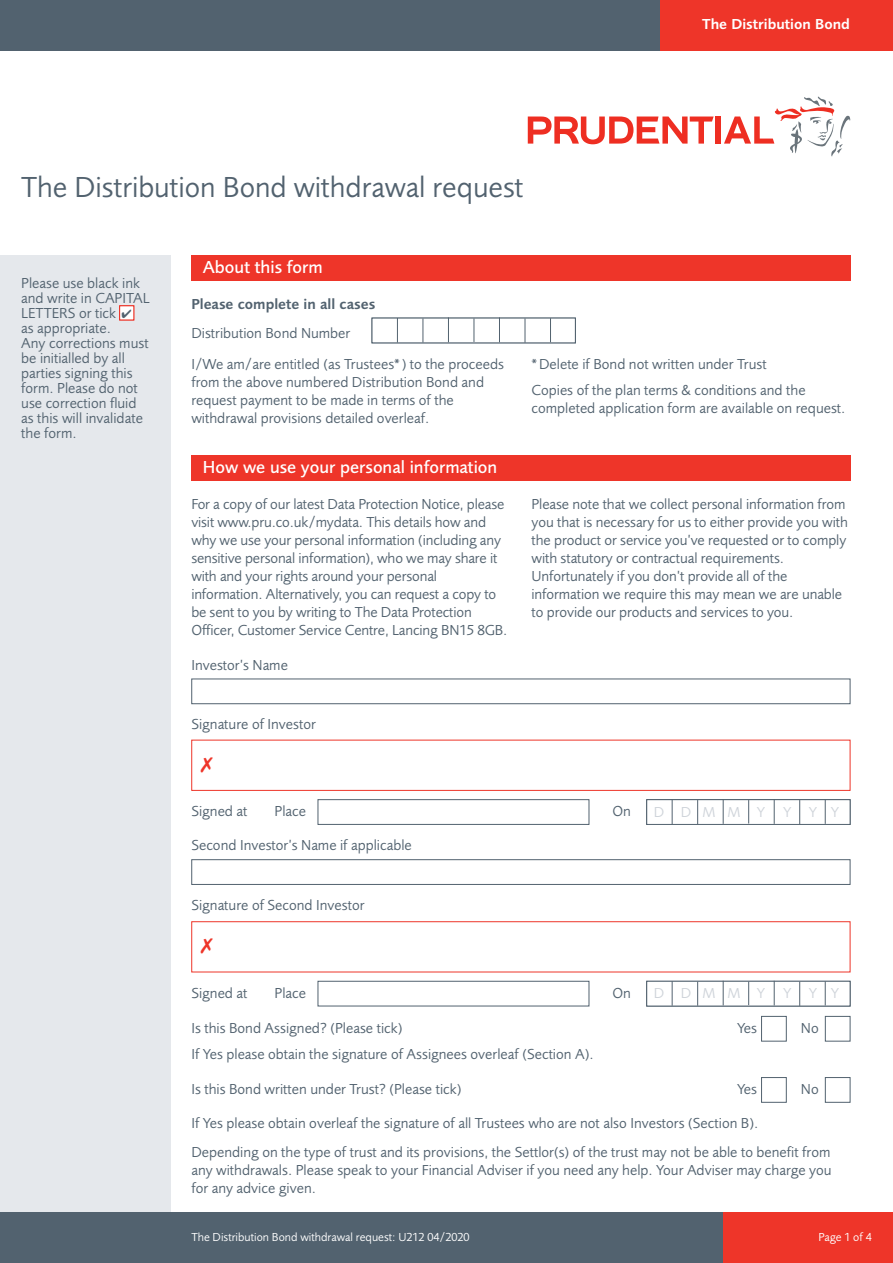
<style>
.page{position:relative;width:893px;height:1263px;background:#fff}
.page>*{position:absolute;margin:0;border:0;box-sizing:border-box;transform-origin:0 0}
.t1{font:30px "Pru Sans";color:#52626f}
.t2{font:500 18px "Pru Sans";color:#fff}
.t3{font:15px/18px "Pru Sans";color:#52626f}
.t4{font:600 15px "Pru Sans";color:#52626f}
.t5{font:600 15px "Pru Sans";color:#fff}
.t6{font:15px "Pru Sans";letter-spacing:.775em;color:#cfd4da}
.t7{font:12px "Pru Sans";color:#fff}
</style>
<div class="page">
<div style="left:0;top:255px;width:170px;height:1008px;background:#e5e8ec"></div>
<div style="left:0;top:1212px;width:893px;height:51px;background:#52626f"></div>
<div style="left:723px;top:1212px;width:170px;height:51px;background:#ee3529"></div>
<div style="left:715px;top:117px;width:6px;height:27px;background:#ee2e22"></div>
<svg style="left:724px;top:97px;width:126px;height:59px"></svg>
<svg style="left:528px;top:117px;width:186px;height:27px"></svg>
<div style="left:191px;top:679px;width:659px;height:25px;border:1px solid #52626f"></div>
<div style="left:191px;top:859px;width:659px;height:26px;border:1px solid #52626f"></div>
<div style="left:318px;top:799px;width:271px;height:26px;border:1px solid #52626f"></div>
<div style="left:646px;top:799px;width:204px;height:26px;border:1px solid #52626f"></div>
<svg style="left:672px;top:800px;width:1px;height:24px"></svg>
<svg style="left:697px;top:800px;width:1px;height:24px"></svg>
<svg style="left:723px;top:799px;width:1px;height:25px"></svg>
<svg style="left:774px;top:799px;width:1px;height:25px"></svg>
<svg style="left:825px;top:800px;width:1px;height:24px"></svg>
<svg style="left:748px;top:800px;width:1px;height:23px"></svg>
<svg style="left:799px;top:800px;width:1px;height:24px"></svg>
<div style="left:318px;top:981px;width:271px;height:25px;border:1px solid #52626f"></div>
<div style="left:646px;top:981px;width:204px;height:25px;border:1px solid #52626f"></div>
<svg style="left:672px;top:981px;width:1px;height:25px"></svg>
<svg style="left:697px;top:982px;width:1px;height:24px"></svg>
<svg style="left:723px;top:981px;width:1px;height:24px"></svg>
<svg style="left:774px;top:981px;width:1px;height:24px"></svg>
<svg style="left:825px;top:981px;width:1px;height:24px"></svg>
<svg style="left:748px;top:982px;width:1px;height:23px"></svg>
<svg style="left:799px;top:982px;width:1px;height:24px"></svg>
<svg style="left:397px;top:318px;width:1px;height:24px"></svg>
<svg style="left:423px;top:318px;width:1px;height:24px"></svg>
<svg style="left:448px;top:318px;width:1px;height:24px"></svg>
<svg style="left:499px;top:318px;width:1px;height:24px"></svg>
<svg style="left:550px;top:318px;width:1px;height:24px"></svg>
<svg style="left:474px;top:318px;width:1px;height:24px"></svg>
<svg style="left:525px;top:318px;width:1px;height:25px"></svg>
<div style="left:191px;top:740px;width:659px;height:51px;border:1px solid #ee3529"></div>
<div style="left:191px;top:921px;width:659px;height:51px;border:1px solid #ee3529"></div>
<div style="left:761px;top:1016px;width:26px;height:25px;border:1px solid #52626f"></div>
<div style="left:825px;top:1016px;width:25px;height:25px;border:1px solid #52626f"></div>
<div style="left:761px;top:1077px;width:26px;height:26px;border:1px solid #52626f"></div>
<div style="left:825px;top:1077px;width:25px;height:26px;border:1px solid #52626f"></div>
<div style="left:120px;top:306px;width:13px;height:14px;background:#fff"></div>
<div style="left:119px;top:305px;width:15px;height:15px;border:1px solid #ee3529"></div>
<div style="left:0;top:0;width:893px;height:51px;background:#52626f"></div>
<div style="left:660px;top:0;width:233px;height:51px;background:#ee3529"></div>
<div style="left:191px;top:255px;width:659px;height:26px;background:#ee3529"></div>
<div style="left:191px;top:455px;width:659px;height:25px;background:#ee3529"></div>
<h1 class="t1" style="left:21px;top:176px;width:504px">The Distribution Bond withdrawal request</h1>
<p class="t5" style="left:702px;top:19px;width:149px">The Distribution Bond</p>
<p class="t3" style="left:21px;top:277px;width:130px;line-height:15px">Please use black ink and write in CAPITAL<br>LETTERS or tick<br>as appropriate.<br>Any corrections must be initialled by all parties signing this form. Please do not use correction fluid as this will invalidate the form.</p>
<p class="t2" style="left:203px;top:260px;width:121px">About this form</p>
<p class="t4" style="left:191px;top:298px;width:185px">Please complete in all cases</p>
<p class="t3" style="left:191px;top:325px;width:161px">Distribution Bond Number</p>
<p class="t3" style="left:191px;top:356px;width:314px">I/We am/are entitled (as Trustees*) to the proceeds from the above numbered Distribution Bond and request payment to be made in terms of the withdrawal provisions detailed overleaf.</p>
<p class="t3" style="left:531px;top:352px;width:276px;line-height:26.5px">*Delete if Bond not written under Trust<br>Copies of the plan terms &amp; conditions and the</p>
<p class="t3" style="left:531px;top:400px;width:315px">completed application form are available on request.</p>
<p class="t2" style="left:203px;top:460px;width:296px">How we use your personal information</p>
<p class="t3" style="left:191px;top:496px;width:318px">For a copy of our latest Data Protection Notice, please visit www.pru.co.uk/mydata. This details how and why we use your personal information (including any sensitive personal information), who we may share it with and your rights around your personal information. Alternatively, you can request a copy to be sent to you by writing to The Data Protection Officer, Customer Service Centre, Lancing BN15 8GB.</p>
<p class="t3" style="left:531px;top:496px;width:318px">Please note that we collect personal information from you that is necessary for us to either provide you with the product or service you’ve requested or to comply with statutory or contractual requirements.<br>Unfortunately if you don’t provide all of the information we require this may mean we are unable to provide our products and services to you.</p>
<p class="t3" style="left:191px;top:657px;width:98px">Investor’s Name</p>
<p class="t3" style="left:191px;top:717px;width:126px">Signature of Investor</p>
<p class="t3" style="left:191px;top:804px;width:58px">Signed at</p>
<p class="t3" style="left:275px;top:804px;width:33px">Place</p>
<p class="t3" style="left:612px;top:804px;width:20px">On</p>
<p class="t3" style="left:191px;top:838px;width:222px">Second Investor’s Name if applicable</p>
<p class="t3" style="left:191px;top:897px;width:175px">Signature of Second Investor</p>
<p class="t6" style="left:654px;top:806px;width:187px">D DMM Y Y Y Y</p>
<p class="t3" style="left:191px;top:985px;width:58px">Signed at</p>
<p class="t3" style="left:275px;top:985px;width:33px">Place</p>
<p class="t3" style="left:612px;top:985px;width:20px">On</p>
<p class="t6" style="left:654px;top:988px;width:187px">D DMM Y Y Y Y</p>
<p class="t3" style="left:191px;top:1016px;width:404px;line-height:26.5px">Is this Bond Assigned? (Please tick)<br>If Yes please obtain the signature of Assignees overleaf (Section A).</p>
<p class="t3" style="left:737px;top:1020px;width:22px">Yes</p>
<p class="t3" style="left:801px;top:1020px;width:19px">No</p>
<p class="t3" style="left:191px;top:1081px;width:272px">Is this Bond written under Trust? (Please tick)</p>
<p class="t3" style="left:191px;top:1116px;width:568px">If Yes please obtain overleaf the signature of all Trustees who are not also Investors (Section B).</p>
<p class="t3" style="left:737px;top:1081px;width:22px">Yes</p>
<p class="t3" style="left:801px;top:1081px;width:19px">No</p>
<p class="t3" style="left:191px;top:1144px;width:642px;text-align:justify">Depending on the type of trust and its provisions, the Settlor(s) of the trust may not be able to benefit from any withdrawals. Please speak to your Financial Adviser if you need any help. Your Adviser may charge you for any advice given.</p>
<p class="t7" style="left:191px;top:1232px;width:280px">The Distribution Bond withdrawal request: U212 04/2020</p>
<p class="t7" style="left:819px;top:1232px;width:55px">Page 1 of 4</p>
</div>
